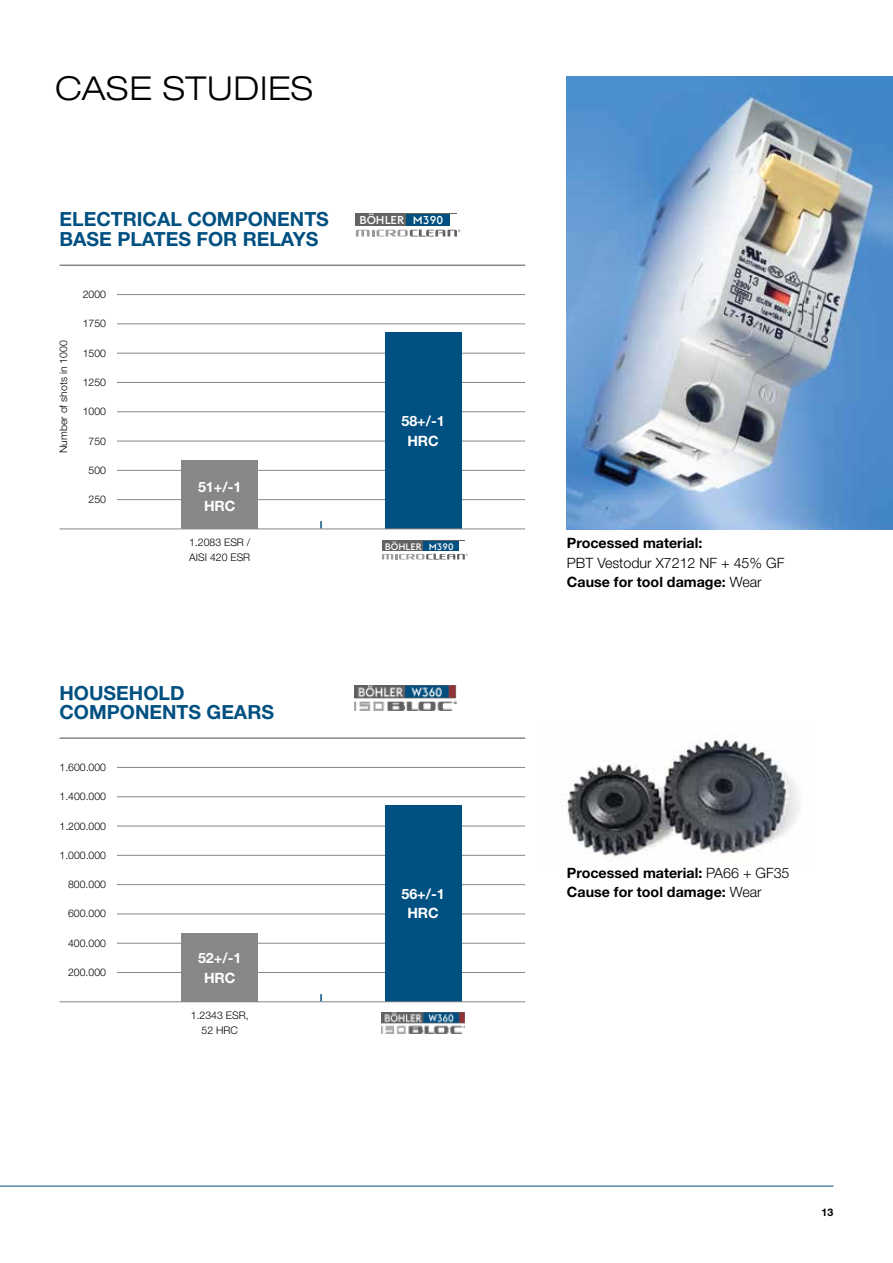
<style>
.page{position:relative;width:893px;height:1263px;background:#fff}
.page>*{position:absolute;margin:0;border:0;box-sizing:border-box;transform-origin:0 0}
.t1{font:300 expanded 33px "Helvetica Neue LT Std";letter-spacing:.02em;color:#000}
.t2{font:700 19.5px/19.5px "Helvetica Neue LT Std";color:#005081}
.t3{font:700 14.25px/19.5px "Helvetica Neue LT Std";color:#000}
.t4{font:300 14.25px/19.5px "Helvetica Neue LT Std";color:#000}
.t5{font:700 14.25px/19.5px "Helvetica Neue LT Std";color:#fff;text-align:center}
.t6{font:500 11.4px "voestalpine";color:#fff}
.t7{font:300 10.5px/15px "Helvetica Neue LT Std";color:#000;text-align:center}
.t8{font:700 10.5px "Helvetica Neue LT Std";color:#000}
.t9{font:500 9.3px "voestalpine";color:#fff}
.s1{font-weight:700}
.s2{font-weight:300}
</style>
<div class="page">
<hr style="left:0;top:1186px;width:833px;height:1px;background:#005081">
<img style="left:564px;top:734px;width:236px;height:123px">
<hr style="left:117px;top:767px;width:408px;height:1px;background:#878787">
<hr style="left:117px;top:294px;width:408px;height:1px;background:#878787">
<hr style="left:117px;top:796px;width:408px;height:1px;background:#878787">
<hr style="left:117px;top:324px;width:408px;height:1px;background:#878787">
<hr style="left:117px;top:884px;width:408px;height:1px;background:#878787">
<hr style="left:117px;top:411px;width:408px;height:1px;background:#878787">
<hr style="left:117px;top:855px;width:408px;height:1px;background:#878787">
<hr style="left:117px;top:382px;width:408px;height:1px;background:#878787">
<hr style="left:117px;top:826px;width:408px;height:1px;background:#878787">
<hr style="left:117px;top:353px;width:408px;height:1px;background:#878787">
<hr style="left:117px;top:914px;width:408px;height:1px;background:#878787">
<hr style="left:117px;top:441px;width:408px;height:1px;background:#878787">
<hr style="left:117px;top:943px;width:408px;height:1px;background:#878787">
<hr style="left:117px;top:470px;width:408px;height:1px;background:#878787">
<hr style="left:117px;top:972px;width:408px;height:1px;background:#878787">
<hr style="left:117px;top:499px;width:408px;height:1px;background:#878787">
<div style="left:385px;top:805px;width:76px;height:197px;background:#005081"></div>
<div style="left:385px;top:333px;width:76px;height:196px;background:#005081"></div>
<hr style="left:60px;top:737px;width:465px;height:2px;background:#878787">
<hr style="left:60px;top:264px;width:465px;height:2px;background:#878787">
<div style="left:181px;top:934px;width:77px;height:68px;background:#878787"></div>
<div style="left:181px;top:461px;width:77px;height:68px;background:#878787"></div>
<hr style="left:60px;top:1001px;width:465px;height:1px;background:#878787">
<hr style="left:60px;top:529px;width:465px;height:1px;background:#878787">
<svg style="left:320px;top:994px;width:2px;height:7px"></svg>
<svg style="left:320px;top:521px;width:2px;height:7px"></svg>
<img style="left:381px;top:1013px;width:84px;height:20px">
<div style="left:382px;top:541px;width:83px;height:10px;background:#646363"></div>
<div style="left:423px;top:541px;width:36px;height:9px;background:#005081"></div>
<div style="left:459px;top:541px;width:5px;height:9px;background:#fff"></div>
<svg style="left:382px;top:554px;width:86px;height:5px"></svg>
<div style="left:356px;top:214px;width:101px;height:12px;background:#646363"></div>
<div style="left:406px;top:214px;width:43px;height:11px;background:#005081"></div>
<div style="left:450px;top:214px;width:6px;height:11px;background:#fff"></div>
<svg style="left:356px;top:230px;width:104px;height:6px"></svg>
<img style="left:354px;top:686px;width:102px;height:24px">
<img style="left:567px;top:77px;width:326px;height:452px">
<h1 class="t1" style="left:55px;top:69px;width:259px">CASE STUDIES</h1>
<h2 class="t2" style="left:60px;top:209px;width:271px">ELECTRICAL COMPONENTS<br>BASE PLATES FOR RELAYS</h2>
<p class="t7" style="left:83px;top:287px;width:25px">2000</p>
<p class="t7" style="left:56px;top:453px;width:114px;rotate:-90deg">Number of shots in 1000</p>
<p class="t7" style="left:83px;top:316px;width:25px">1750</p>
<p class="t7" style="left:83px;top:346px;width:25px">1500</p>
<p class="t7" style="left:83px;top:374px;width:25px">1250</p>
<p class="t7" style="left:83px;top:404px;width:25px">1000</p>
<p class="t7" style="left:89px;top:433px;width:19px">750</p>
<p class="t7" style="left:89px;top:462px;width:19px">500</p>
<p class="t7" style="left:89px;top:492px;width:19px">250</p>
<h3 class="t5" style="left:198px;top:476px;width:45px">51+/-1<br>HRC</h3>
<p class="t7" style="left:189px;top:535px;width:63px;text-align:left">1.2083 ESR /<br>AISI 420 ESR</p>
<p class="t6" style="left:359px;top:213px;width:85px">BÖHLER M390</p>
<h3 class="t5" style="left:401px;top:411px;width:45px">58+/-1<br>HRC</h3>
<p class="t9" style="left:385px;top:541px;width:70px">BÖHLER M390</p>
<h2 class="t2" style="left:60px;top:682px;width:216px">HOUSEHOLD<br>COMPONENTS GEARS</h2>
<p class="t7" style="left:60px;top:759px;width:48px">1.600.000</p>
<p class="t7" style="left:60px;top:788px;width:48px">1.400.000</p>
<p class="t7" style="left:60px;top:818px;width:48px">1.200.000</p>
<p class="t7" style="left:60px;top:847px;width:48px">1.000.000</p>
<p class="t7" style="left:68px;top:877px;width:39px">800.000</p>
<p class="t7" style="left:68px;top:906px;width:39px">600.000</p>
<p class="t7" style="left:68px;top:935px;width:39px">400.000</p>
<p class="t7" style="left:68px;top:964px;width:39px">200.000</p>
<h3 class="t5" style="left:198px;top:948px;width:45px">52+/-1<br>HRC</h3>
<p class="t7" style="left:191px;top:1008px;width:59px">1.2343 ESR,<br>52 HRC</p>
<h3 class="t5" style="left:401px;top:884px;width:45px">56+/-1<br>HRC</h3>
<h3 class="t3" style="left:567px;top:533px;width:137px">Processed material:</h3>
<h3 class="t4" style="left:567px;top:552px;width:219px">PBT Vestodur X7212 NF + 45% GF<br><span class="s1">Cause for tool damage:</span> Wear</h3>
<h3 class="t3" style="left:567px;top:862px;width:224px">Processed material: <span class="s2">PA66 + GF35<br></span>Cause for tool damage: <span class="s2">Wear</span></h3>
<p class="t8" style="left:821px;top:1205px;width:13px">13</p>
</div>
